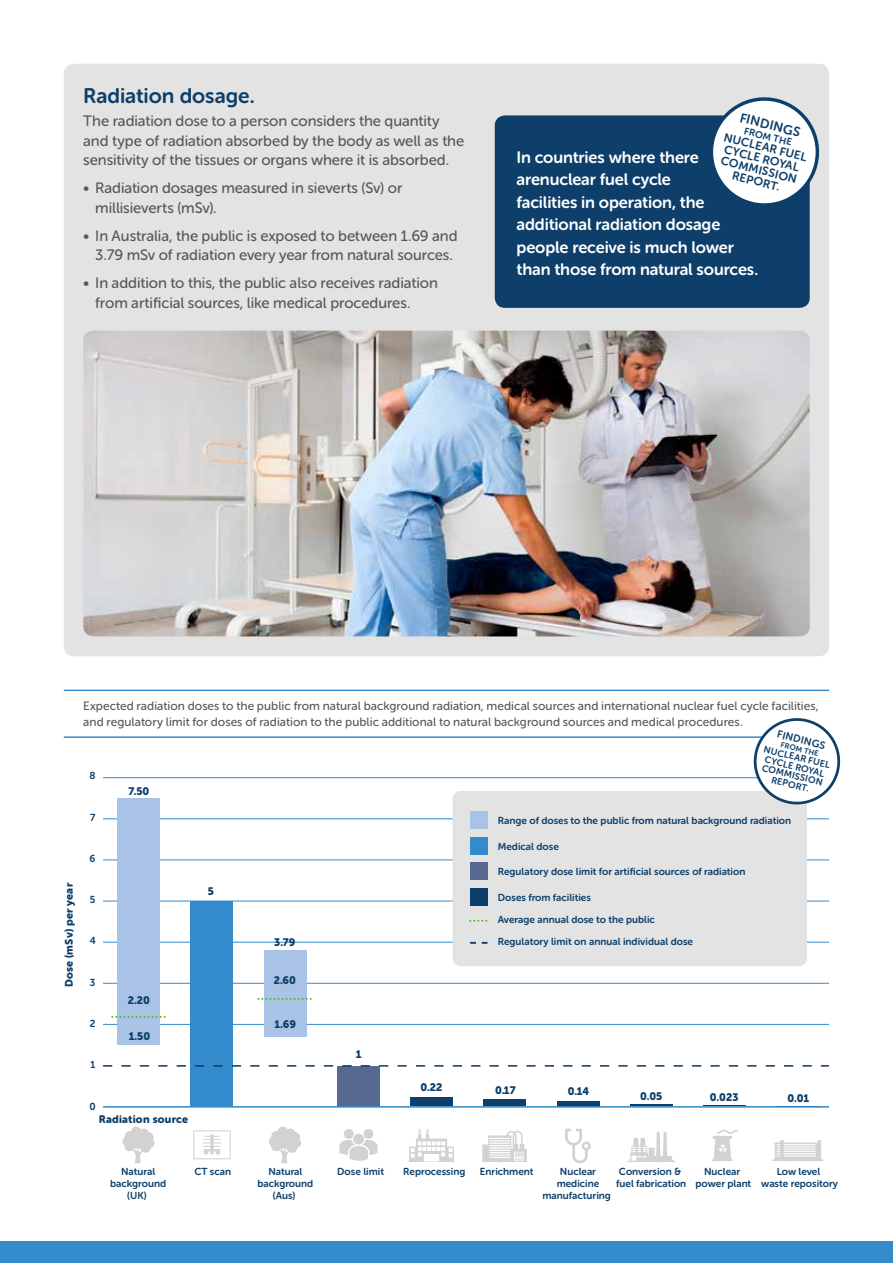
<style>
.page{position:relative;width:893px;height:1263px;background:#fff}
.page>*{position:absolute;margin:0;border:0;box-sizing:border-box;transform-origin:0 0}
.t1{font:21px "Museo Sans Rounded 700";color:#0d3f6a}
.t2{font:16.5px/22.5px "Museo Sans Rounded 700";letter-spacing:-.01em;color:#fff}
.t3{font:15px/19.5px "Museo Sans Rounded 500";letter-spacing:-.005em;color:#575756}
.t4{font:13.2px "Museo Sans Rounded 700";color:#0d3f6a}
.t5{font:12px/16.5px "Museo Sans Rounded 500";letter-spacing:.005em;color:#575756}
.t6{font:11.85px/11.7px "Museo Sans Rounded 700";color:#0d3f6a;text-align:center}
.t7{font:10.8px "Museo Sans Rounded 900";letter-spacing:.015em;color:#0d3f6a}
.t8{font:10.35px "Museo Sans Rounded 700";color:#0d3f6a}
.t9{font:10.05px/12.1px "Museo Sans Rounded 700";color:#0d3f6a;text-align:center}
.t10{font:9.75px "Museo Sans Rounded 700";color:#0d3f6a}
.t11{font:9.3px/9.1px "Museo Sans Rounded 700";color:#0d3f6a;text-align:center}
.t12{font:7.65px "Museo Sans Rounded 700";color:#0d3f6a}
</style>
<div class="page">
<div style="left:64px;top:64px;width:765px;height:592px;background:#e3e3e3;border-radius:10px"></div>
<div style="left:0;top:1242px;width:893px;height:21px;background:#348bcb"></div>
<img style="left:83px;top:331px;width:727px;height:305px">
<div style="left:337px;top:1066px;width:43px;height:40px;background:#57698e"></div>
<hr style="left:103px;top:818px;width:729px;height:1px;background:#348bcb">
<hr style="left:103px;top:777px;width:729px;height:1px;background:#348bcb">
<hr style="left:103px;top:859px;width:729px;height:1px;background:#348bcb">
<hr style="left:103px;top:901px;width:729px;height:1px;background:#348bcb">
<hr style="left:103px;top:942px;width:729px;height:1px;background:#348bcb">
<hr style="left:103px;top:983px;width:729px;height:1px;background:#348bcb">
<hr style="left:103px;top:1024px;width:729px;height:1px;background:#348bcb">
<div style="left:410px;top:1097px;width:43px;height:9px;background:#0d3f6a"></div>
<div style="left:190px;top:901px;width:43px;height:205px;background:#348bcb"></div>
<div style="left:118px;top:798px;width:42px;height:247px;background:#a9c3e7"></div>
<svg style="left:112px;top:1016px;width:54px;height:2px"></svg>
<div style="left:264px;top:951px;width:42px;height:86px;background:#a9c3e7"></div>
<svg style="left:258px;top:998px;width:54px;height:2px"></svg>
<div style="left:483px;top:1100px;width:43px;height:6px;background:#0d3f6a"></div>
<div style="left:557px;top:1101px;width:42px;height:5px;background:#0d3f6a"></div>
<hr style="left:630px;top:1104px;width:43px;height:2px;background:#0d3f6a">
<hr style="left:703px;top:1105px;width:43px;height:1px;background:#0d3f6a">
<svg style="left:339px;top:1129px;width:39px;height:32px"></svg>
<svg style="left:269px;top:1126px;width:32px;height:37px"></svg>
<svg style="left:122px;top:1126px;width:33px;height:37px"></svg>
<svg style="left:482px;top:1131px;width:45px;height:31px"></svg>
<svg style="left:627px;top:1132px;width:48px;height:30px"></svg>
<svg style="left:408px;top:1129px;width:46px;height:33px"></svg>
<svg style="left:565px;top:1128px;width:26px;height:35px"></svg>
<svg style="left:712px;top:1129px;width:26px;height:32px"></svg>
<svg style="left:772px;top:1140px;width:51px;height:21px"></svg>
<div style="left:452px;top:791px;width:355px;height:175px;background:#e3e3e3;border-radius:8px"></div>
<div style="left:470px;top:811px;width:17px;height:17px;background:#a9c3e7"></div>
<div style="left:470px;top:837px;width:17px;height:17px;background:#348bcb"></div>
<div style="left:470px;top:863px;width:17px;height:17px;background:#57698e"></div>
<div style="left:470px;top:888px;width:17px;height:18px;background:#0d3f6a"></div>
<svg style="left:470px;top:920px;width:17px;height:2px"></svg>
<svg style="left:470px;top:942px;width:17px;height:2px"></svg>
<svg style="left:193px;top:1130px;width:38px;height:29px"></svg>
<hr style="left:103px;top:1106px;width:729px;height:2px;background:#348bcb">
<svg style="left:103px;top:1065px;width:726px;height:2px"></svg>
<hr style="left:64px;top:690px;width:765px;height:1px;background:#348bcb">
<hr style="left:64px;top:736px;width:765px;height:2px;background:#348bcb">
<div style="left:829px;top:764px;width:27px;height:348px;background:#fff"></div>
<div style="left:495px;top:115px;width:315px;height:193px;background:#0d3f6a;border-radius:10px"></div>
<svg style="left:747px;top:718px;width:94px;height:87px"></svg>
<svg style="left:702px;top:97px;width:118px;height:113px"></svg>
<h1 class="t1" style="left:83px;top:84px;width:173px">Radiation dosage.</h1>
<p class="t3" style="left:83px;top:111px;width:383px">The radiation dose to a person considers the quantity and type of radiation absorbed by the body as well as the sensitivity of the tissues or organs where it is absorbed.</p>
<p class="t3" style="left:95px;top:178px;width:309px;text-indent:-12px">• Radiation dosages measured in sieverts (Sv) or millisieverts (mSv).</p>
<p class="t3" style="left:83px;top:226px;width:376px;text-align:center">• In Australia, the public is exposed to between 1.69 and<br>3.79 mSv of radiation every year from natural sources.</p>
<p class="t3" style="left:95px;top:273px;width:344px;text-indent:-12px">• In addition to this, the public also receives radiation from artificial sources, like medical procedures.</p>
<p class="t4" style="left:742px;top:110px;width:63px;rotate:14deg">FINDINGS</p>
<p class="t10" style="left:745px;top:125px;width:51px;rotate:14deg">FROM THE</p>
<p class="t6" style="left:725px;top:131px;width:87px;rotate:14deg">NUCLEAR FUEL<br>CYCLE ROYAL<br>COMMISSION<br>REPORT.</p>
<p class="t2" style="left:516px;top:146px;width:243px">In countries where there arenuclear fuel cycle<br>facilities in operation, the additional radiation dosage people receive is much lower than those from natural sources.</p>
<p class="t7" style="left:63px;top:987px;width:106px;rotate:-90deg">Dose (mSv) per year</p>
<p class="t5" style="left:83px;top:697px;width:737px">Expected radiation doses to the public from natural background radiation, medical sources and international nuclear fuel cycle facilities, and regulatory limit for doses of radiation to the public additional to natural background sources and medical procedures.</p>
<p class="t8" style="left:779px;top:728px;width:51px;rotate:14deg">FINDINGS</p>
<p class="t12" style="left:782px;top:740px;width:40px;rotate:14deg">FROM THE</p>
<p class="t11" style="left:765px;top:745px;width:69px;rotate:14deg">NUCLEAR FUEL<br>CYCLE ROYAL<br>COMMISSION<br>REPORT.</p>
<p class="t9" style="left:90px;top:770px;width:8px">8</p>
<p class="t9" style="left:90px;top:811px;width:7px">7</p>
<p class="t9" style="left:90px;top:852px;width:8px">6</p>
<p class="t9" style="left:90px;top:894px;width:7px">5</p>
<p class="t9" style="left:90px;top:935px;width:8px">4</p>
<p class="t9" style="left:90px;top:976px;width:7px">3</p>
<p class="t9" style="left:90px;top:1017px;width:7px">2</p>
<p class="t9" style="left:90px;top:1059px;width:6px">1</p>
<p class="t9" style="left:90px;top:1100px;width:8px">0</p>
<p class="t7" style="left:128px;top:785px;width:22px">7.50</p>
<p class="t9" style="left:498px;top:814px;width:295px">Range of doses to the public from natural background radiation</p>
<p class="t9" style="left:498px;top:840px;width:62px">Medical dose</p>
<p class="t9" style="left:498px;top:866px;width:249px">Regulatory dose limit for artificial sources of radiation</p>
<p class="t9" style="left:498px;top:887px;width:197px;line-height:22px;text-align:left">Doses from facilities<br>Average annual dose to the public<br>Regulatory limit on annual individual dose</p>
<p class="t7" style="left:208px;top:885px;width:8px">5</p>
<p class="t7" style="left:274px;top:936px;width:23px">3.79</p>
<p class="t7" style="left:274px;top:974px;width:24px">2.60</p>
<p class="t7" style="left:275px;top:1018px;width:23px">1.69</p>
<p class="t7" style="left:128px;top:994px;width:24px">2.20</p>
<p class="t7" style="left:129px;top:1030px;width:23px">1.50</p>
<p class="t7" style="left:356px;top:1048px;width:7px">1</p>
<p class="t7" style="left:420px;top:1081px;width:24px">0.22</p>
<p class="t7" style="left:495px;top:1084px;width:22px">0.17</p>
<p class="t7" style="left:568px;top:1085px;width:23px">0.14</p>
<p class="t7" style="left:640px;top:1090px;width:24px">0.05</p>
<p class="t7" style="left:710px;top:1091px;width:30px">0.023</p>
<p class="t7" style="left:787px;top:1092px;width:23px">0.01</p>
<p class="t7" style="left:99px;top:1113px;width:91px">Radiation source</p>
<p class="t9" style="left:194px;top:1165px;width:38px">CT scan</p>
<p class="t9" style="left:110px;top:1165px;width:57px">Natural background (UK)</p>
<p class="t9" style="left:257px;top:1165px;width:57px">Natural background (Aus)</p>
<p class="t9" style="left:337px;top:1165px;width:48px">Dose limit</p>
<p class="t9" style="left:403px;top:1165px;width:64px">Reprocessing</p>
<p class="t9" style="left:480px;top:1165px;width:55px">Enrichment</p>
<p class="t9" style="left:616px;top:1165px;width:72px;text-align:left">Conversion &amp; fuel fabrication</p>
<p class="t9" style="left:543px;top:1165px;width:70px">Nuclear medicine manufacturing</p>
<p class="t9" style="left:695px;top:1165px;width:57px">Nuclear power plant</p>
<p class="t9" style="left:761px;top:1165px;width:78px">Low level<br>waste repository</p>
</div>
